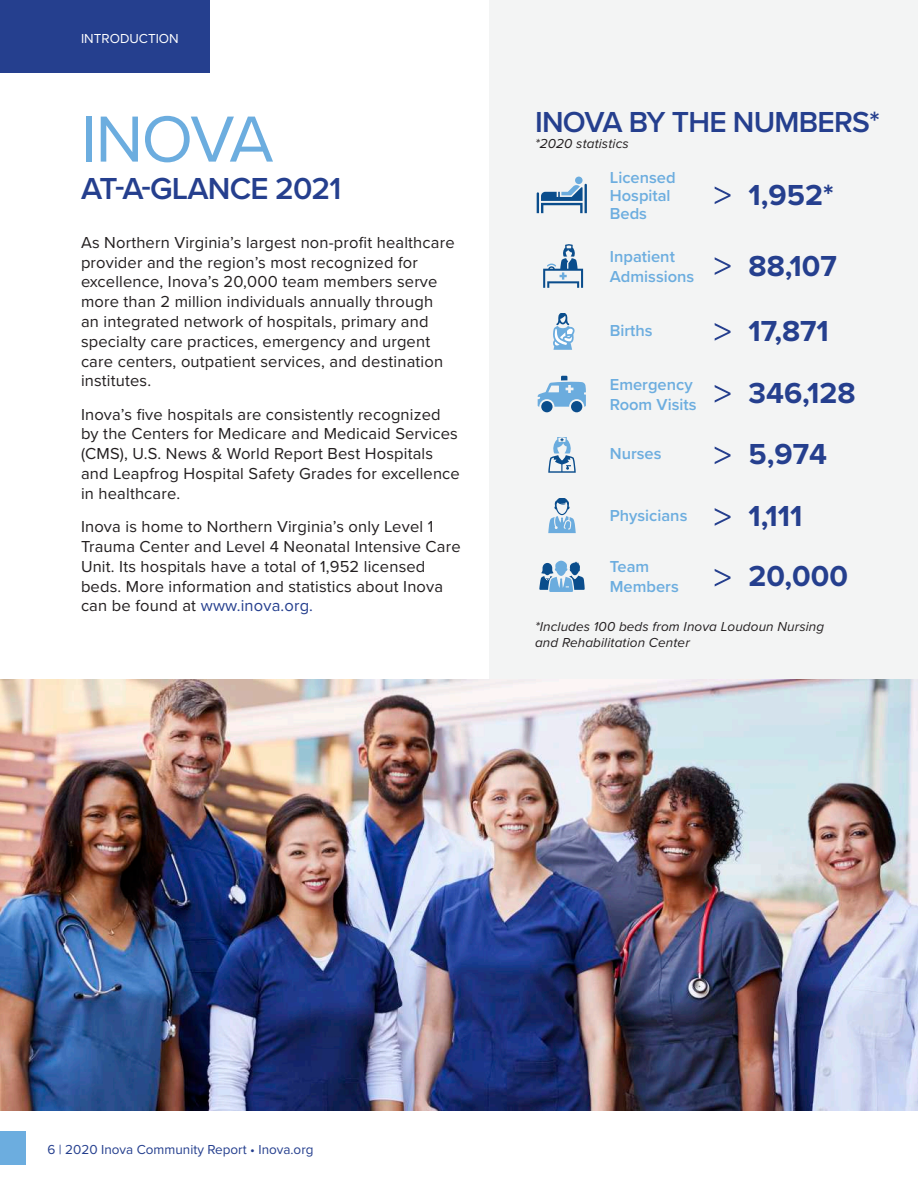
<style>
.page{position:relative;width:918px;height:1188px;background:#fff}
.page>*{position:absolute;margin:0;border:0;box-sizing:border-box;transform-origin:0 0}
.t1{font:67.5px "Proxima Nova";letter-spacing:-.035em;color:#6caddf}
.t2{font:600 31.5px "Proxima Nova";letter-spacing:-.025em;color:#253f8e}
.t3{font:700 30px "Proxima Nova";color:#253f8e}
.t4{font:600 30px "Proxima Nova";letter-spacing:-.025em;color:#253f8e}
.t5{font:16.5px/19.8px "Proxima Nova";letter-spacing:.01em;color:#231f20}
.t6{font:600 16.5px/19.8px "Proxima Nova";color:#6caddf}
.t7{font:italic 13.5px/16.2px "Proxima Nova";letter-spacing:.01em;color:#231f20}
.t8{font:13.5px "Proxima Nova";color:#253f8e}
.t9{font:13.5px "Proxima Nova";color:#fff}
.s1{color:#253f8e}
</style>
<div class="page">
<div style="left:0;top:1132px;width:26px;height:33px;background:#6caddf"></div>
<div style="left:489px;top:0;width:429px;height:680px;background:#f3f4f4"></div>
<div style="left:575px;top:177px;width:8px;height:7px;background:#6bacde;border-radius:50%"></div>
<svg style="left:537px;top:184px;width:50px;height:29px"></svg>
<svg style="left:715px;top:186px;width:16px;height:18px"></svg>
<svg style="left:543px;top:244px;width:40px;height:44px"></svg>
<svg style="left:715px;top:257px;width:16px;height:18px"></svg>
<svg style="left:553px;top:313px;width:22px;height:37px"></svg>
<svg style="left:715px;top:323px;width:16px;height:18px"></svg>
<svg style="left:538px;top:376px;width:48px;height:36px"></svg>
<svg style="left:715px;top:385px;width:16px;height:18px"></svg>
<svg style="left:548px;top:437px;width:28px;height:36px"></svg>
<svg style="left:715px;top:447px;width:16px;height:17px"></svg>
<svg style="left:548px;top:499px;width:28px;height:34px"></svg>
<svg style="left:715px;top:508px;width:16px;height:18px"></svg>
<svg style="left:539px;top:561px;width:46px;height:31px"></svg>
<svg style="left:715px;top:569px;width:16px;height:18px"></svg>
<img style="left:0;top:680px;width:918px;height:430px">
<div style="left:0;top:0;width:210px;height:72px;background:#253f8e"></div>
<p class="t9" style="left:81px;top:29px;width:99px">INTRODUCTION</p>
<h3 class="t4" style="left:535px;top:100px;width:346px">INOVA BY THE NUMBERS*</h3>
<p class="t7" style="left:535px;top:135px;width:95px">*2020 statistics</p>
<h1 class="t1" style="left:81px;top:89px;width:194px">INOVA</h1>
<h2 class="t2" style="left:81px;top:165px;width:262px">AT-A-GLANCE 2021</h2>
<h3 class="t3" style="left:749px;top:173px;width:87px">1,952*</h3>
<p class="t6" style="left:610px;top:168px;width:67px;line-height:18px">Licensed<br>Hospital<br>Beds</p>
<p class="t6" style="left:610px;top:246px;width:86px">Inpatient<br>Admissions</p>
<h3 class="t3" style="left:749px;top:243px;width:90px">88,107</h3>
<p class="t5" style="left:81px;top:232px;width:375px">As Northern Virginia’s largest non-profit healthcare provider and the region’s most recognized for excellence, Inova’s 20,000 team members serve more than 2 million individuals annually through an integrated network of hospitals, primary and specialty care practices, emergency and urgent care centers, outpatient services, and destination institutes.</p>
<p class="t5" style="left:81px;top:404px;width:380px">Inova’s five hospitals are consistently recognized by the Centers for Medicare and Medicaid Services (CMS), U.S. News &amp; World Report Best Hospitals and Leapfrog Hospital Safety Grades for excellence in healthcare.</p>
<p class="t5" style="left:81px;top:516px;width:381px">Inova is home to Northern Virginia’s only Level 1<br>Trauma Center and Level 4 Neonatal Intensive Care Unit. Its hospitals have a total of 1,952 licensed beds. More information and statistics about Inova can be found at <span class="s1">www.inova.org.</span></p>
<p class="t6" style="left:610px;top:320px;width:44px">Births</p>
<h3 class="t3" style="left:749px;top:309px;width:82px">17,871</h3>
<p class="t6" style="left:610px;top:374px;width:88px">Emergency<br>Room Visits</p>
<h3 class="t3" style="left:749px;top:370px;width:108px">346,128</h3>
<p class="t6" style="left:610px;top:443px;width:53px">Nurses</p>
<h3 class="t3" style="left:749px;top:432px;width:80px">5,974</h3>
<p class="t6" style="left:610px;top:505px;width:79px">Physicians</p>
<h3 class="t3" style="left:749px;top:493px;width:56px">1,111</h3>
<p class="t6" style="left:610px;top:556px;width:71px">Team<br>Members</p>
<h3 class="t3" style="left:749px;top:554px;width:101px">20,000</h3>
<p class="t8" style="left:48px;top:1139px;width:268px">6 | 2020 Inova Community Report • Inova.org</p>
<p class="t7" style="left:535px;top:618px;width:291px">*Includes 100 beds from Inova Loudoun Nursing and Rehabilitation Center</p>
</div>
